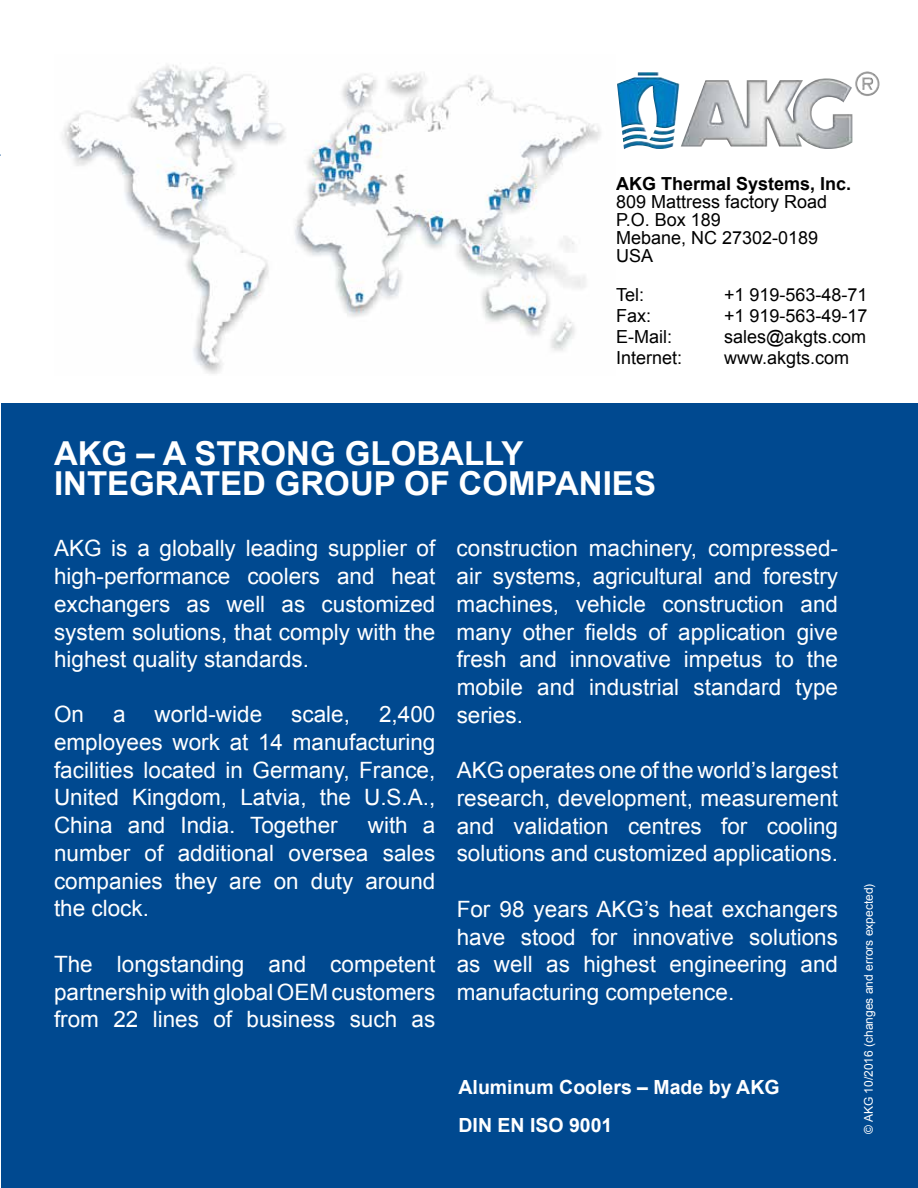
<style>
.page{position:relative;width:918px;height:1188px;background:#fff}
.page>*{position:absolute;margin:0;border:0;box-sizing:border-box;transform-origin:0 0}
.t1{font:700 33px/30px "Arial";color:#fff}
.t2{font:22.5px/27.8px "Arial";color:#fff;text-align:justify}
.t3{font:700 19.5px/38.2px "Arial";color:#fff}
.t4{font:18px/18px "Arial";color:#000}
.t5{font:700 18px "Arial";color:#000}
.t6{font:12px "Arial";color:#fff}
</style>
<div class="page">
<div style="left:1px;top:404px;width:917px;height:784px;background:#004990"></div>
<img style="left:617px;top:71px;width:263px;height:78px">
<img style="left:62px;top:65px;width:539px;height:309px">
<p class="t5" style="left:616px;top:172px;width:237px">AKG Thermal Systems, Inc.</p>
<p class="t4" style="left:616px;top:193px;width:213px">809 Mattress factory Road<br>P.O. Box 189<br>Mebane, NC 27302-0189<br>USA</p>
<p class="t4" style="left:616px;top:286px;width:30px">Tel:</p>
<p class="t4" style="left:724px;top:286px;width:145px">+1 919-563-48-71</p>
<p class="t4" style="left:616px;top:307px;width:37px">Fax:</p>
<p class="t4" style="left:724px;top:307px;width:145px">+1 919-563-49-17</p>
<p class="t4" style="left:616px;top:328px;width:57px">E-Mail:</p>
<p class="t4" style="left:724px;top:328px;width:144px">sales@akgts.com</p>
<p class="t4" style="left:616px;top:349px;width:68px">Internet:</p>
<p class="t4" style="left:724px;top:349px;width:127px">www.akgts.com</p>
<h1 class="t1" style="left:54px;top:439px;width:600px">AKG – A Strong Globally<br>Integrated Group of Companies</h1>
<p class="t2" style="left:54px;top:535px;width:383px">AKG is a globally leading supplier of high-performance coolers and heat exchangers as well as customized system solutions, that comply with the highest quality standards.</p>
<p class="t2" style="left:54px;top:701px;width:32px">On</p>
<p class="t2" style="left:113px;top:701px;width:14px">a</p>
<p class="t2" style="left:155px;top:701px;width:109px">world-wide</p>
<p class="t2" style="left:291px;top:701px;width:60px">scale,</p>
<p class="t2" style="left:54px;top:701px;width:383px;text-indent:325px">2,400 employees work at 14 manufacturing facilities located in Germany, France, United Kingdom, Latvia, the U.S.A., China and India. Together</p>
<p class="t2" style="left:54px;top:812px;width:383px;text-indent:314px">with a number of additional oversea sales companies they are on duty around the clock.</p>
<p class="t2" style="left:54px;top:950px;width:383px">The longstanding and competent partnership with global OEM customers from 22 lines of business such as</p>
<p class="t2" style="left:457px;top:535px;width:383px">construction machinery, compressed&shy;air systems, agricultural and forestry machines, vehicle construction and many other fields of application give fresh and innovative impetus to the mobile and industrial standard type series.</p>
<p class="t2" style="left:457px;top:757px;width:383px">AKG operates one of the world’s largest research, development, measurement and validation centres for cooling solutions and customized applications.</p>
<p class="t2" style="left:457px;top:895px;width:383px">For 98 years AKG’s heat exchangers have stood for innovative solutions as well as highest engineering and manufacturing competence.</p>
<p class="t3" style="left:459px;top:1069px;width:323px">Aluminum Coolers – Made by AKG<br>DIN EN ISO 9001</p>
<p class="t6" style="left:861px;top:1134px;width:252px;rotate:-90deg">© AKG 10/2016 (changes and errors expected)</p>
</div>
